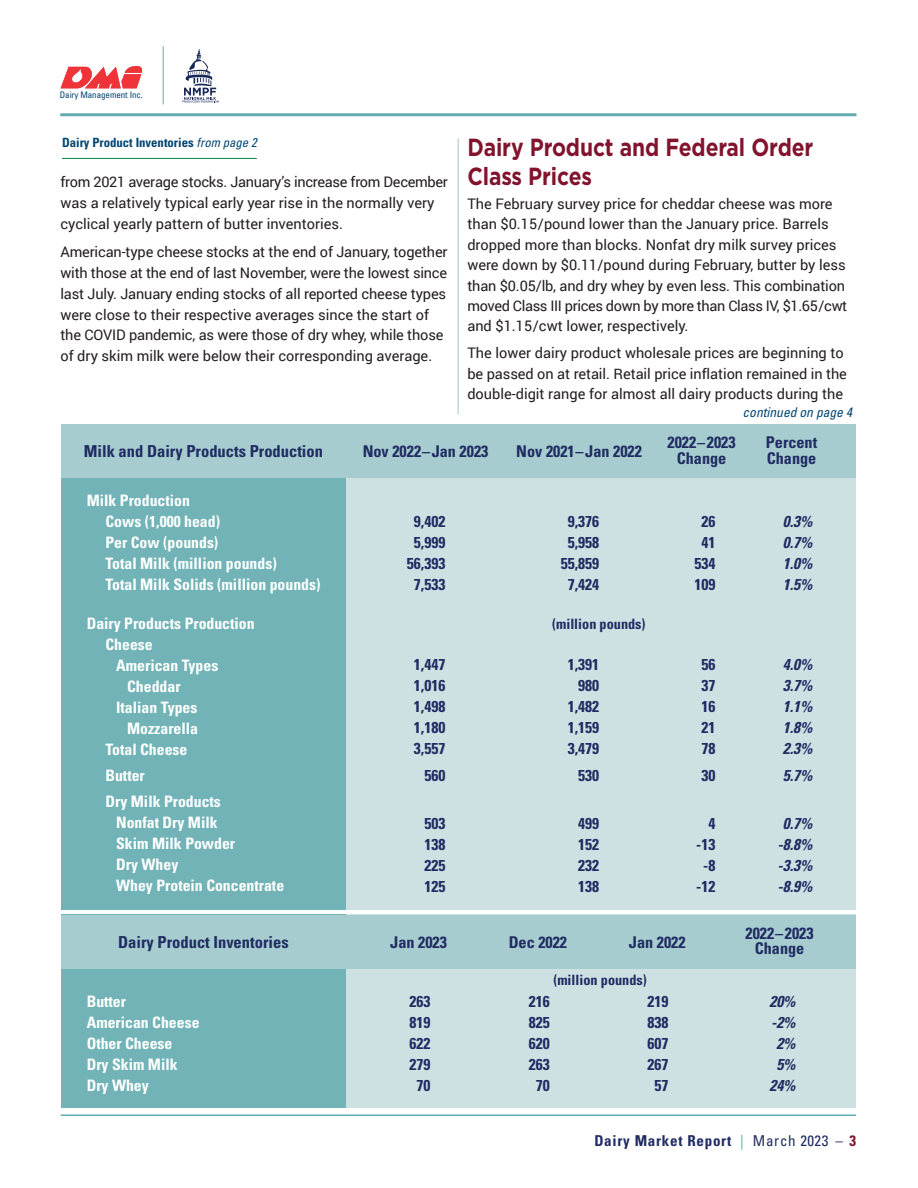
<style>
.page{position:relative;width:918px;height:1188px;background:#fff}
.page>*{position:absolute;margin:0;border:0;box-sizing:border-box;transform-origin:0 0}
.t1{font:700 24.75px/29.7px "Gotham";letter-spacing:-.005em;color:#82132d;scale:.85 1}
.t2{font:700 condensed 16.5px "Univers";color:#1f2b62}
.t3{font:700 condensed 16.2px/15.8px "Univers";color:#1f2b62;text-align:center}
.t4{font:700 condensed 15.75px/21px "Univers";color:#fff}
.t5{font:700 condensed 15.75px/21px "Univers";color:#1f2b62;text-align:center}
.t6{font:italic 700 condensed 15.75px/21px "Univers LT Std";color:#1f2b62;text-align:justify}
.t7{font:700 condensed 15px "Univers";letter-spacing:.05em;color:#1f2b62}
.t8{font:14.55px/20.4px "Roboto";color:#231f20}
.t9{font:700 condensed 14.25px "Univers";color:#1f2b62}
.t10{font:italic condensed 13.5px "Univers LT Std";color:#014473}
.t11{font:700 condensed 12.75px "Univers";color:#014473}
.t12{font:condensed 9px "Univers";letter-spacing:-.005em;color:#014473}
.s1{font-family:"Univers LT Std";font-weight:400;font-style:italic}
.s2{font-weight:400;color:#62acb0}
.s3{font-weight:400}
.s4{color:#82132d}
</style>
<div class="page">
<svg style="left:182px;top:49px;width:37px;height:54px"></svg>
<svg style="left:61px;top:66px;width:82px;height:22px"></svg>
<hr style="left:163px;top:46px;width:1px;height:58px;background:#62acb0">
<hr style="left:60px;top:113px;width:796px;height:3px;background:#62acb0">
<hr style="left:458px;top:138px;width:1px;height:276px;background:#9fc8cb">
<hr style="left:61px;top:1114px;width:795px;height:2px;background:#62acb0">
<div style="left:343px;top:915px;width:513px;height:193px;background:#cde1e2"></div>
<div style="left:61px;top:915px;width:285px;height:193px;background:#71b3b6"></div>
<div style="left:343px;top:457px;width:513px;height:453px;background:#cde1e2"></div>
<div style="left:61px;top:457px;width:285px;height:453px;background:#71b3b6"></div>
<div style="left:61px;top:424px;width:795px;height:54px;background:#a6cccf"></div>
<div style="left:61px;top:915px;width:795px;height:54px;background:#a6cccf"></div>
<hr style="left:62px;top:158px;width:195px;height:1px;background:#038544">
<p class="t12" style="left:60px;top:92px;width:85px">Dairy Management Inc.</p>
<p class="t11" style="left:62px;top:138px;width:196px">Dairy Product Inventories <span class="s1">from page 2</span></p>
<p class="t8" style="left:60px;top:171px;width:389px;line-height:20.9px">from 2021 average stocks. January’s increase from December was a relatively typical early year rise in the normally very cyclical yearly pattern of butter inventories.</p>
<p class="t8" style="left:60px;top:241px;width:389px;line-height:20.9px">American-type cheese stocks at the end of January, together with those at the end of last November, were the lowest since last July. January ending stocks of all reported cheese types were close to their respective averages since the start of the COVID pandemic, as were those of dry whey, while those of dry skim milk were below their corresponding average.</p>
<h1 class="t1" style="left:467px;top:134px;width:409px">Dairy Product and Federal Order<br>Class Prices</h1>
<p class="t8" style="left:467px;top:193px;width:381px">The February survey price for cheddar cheese was more than $0.15/pound lower than the January price. Barrels dropped more than blocks. Nonfat dry milk survey prices were down by $0.11/pound during February, butter by less than $0.05/lb, and dry whey by even less. This combination moved Class III prices down by more than Class IV, $1.65/cwt and $1.15/cwt lower, respectively.</p>
<p class="t8" style="left:467px;top:342px;width:381px">The lower dairy product wholesale prices are beginning to be passed on at retail. Retail price inflation remained in the double-digit range for almost all dairy products during the</p>
<p class="t10" style="left:743px;top:407px;width:111px">continued on page 4</p>
<p class="t2" style="left:84px;top:445px;width:241px">Milk and Dairy Products Production</p>
<p class="t3" style="left:363px;top:445px;width:127px">Nov 2022–Jan 2023</p>
<p class="t3" style="left:516px;top:445px;width:127px">Nov 2021–Jan 2022</p>
<p class="t3" style="left:668px;top:436px;width:70px">2022–2023<br>Change</p>
<p class="t3" style="left:766px;top:436px;width:53px;text-align:left">Percent<br>Change</p>
<p class="t4" style="left:105px;top:492px;width:216px;text-indent:-19px">Milk Production<br>Cows (1,000 head)<br>Per Cow (pounds)<br>Total Milk (million pounds)<br>Total Milk Solids (million pounds)</p>
<p class="t4" style="left:87px;top:614px;width:169px">Dairy Products Production</p>
<p class="t4" style="left:105px;top:635px;width:49px">Cheese</p>
<p class="t4" style="left:116px;top:656px;width:104px">American Types</p>
<p class="t4" style="left:127px;top:677px;width:55px">Cheddar</p>
<p class="t4" style="left:116px;top:698px;width:83px">Italian Types</p>
<p class="t4" style="left:127px;top:719px;width:72px">Mozzarella</p>
<p class="t4" style="left:105px;top:740px;width:83px">Total Cheese</p>
<p class="t4" style="left:105px;top:764px;width:117px;line-height:26.4px">Butter<br>Dry Milk Products</p>
<p class="t4" style="left:116px;top:814px;width:170px">Nonfat Dry Milk<br>Skim Milk Powder<br>Dry Whey<br>Whey Protein Concentrate</p>
<p class="t5" style="left:407px;top:513px;width:40px">9,402<br>5,999<br>56,393<br>7,533</p>
<p class="t5" style="left:414px;top:655px;width:33px;text-align:justify">1,447<br>1,016<br>1,498<br>1,180<br>3,557</p>
<p class="t5" style="left:424px;top:767px;width:22px">560</p>
<p class="t5" style="left:424px;top:815px;width:22px;text-align:justify">503<br>138<br>225<br>125</p>
<p class="t5" style="left:561px;top:513px;width:40px">9,376<br>5,958<br>55,859<br>7,424</p>
<p class="t9" style="left:552px;top:618px;width:95px">(million pounds)</p>
<p class="t5" style="left:568px;top:655px;width:33px;text-align:right">1,391<br>980<br>1,482<br>1,159<br>3,479</p>
<p class="t5" style="left:578px;top:767px;width:22px">530</p>
<p class="t5" style="left:578px;top:815px;width:22px;text-align:justify">499<br>152<br>232<br>138</p>
<p class="t5" style="left:694px;top:513px;width:22px">26<br>41<br>534<br>109</p>
<p class="t5" style="left:701px;top:655px;width:15px;text-align:justify">56<br>37<br>16<br>21<br>78</p>
<p class="t5" style="left:701px;top:767px;width:15px">30</p>
<p class="t5" style="left:696px;top:815px;width:21px;text-align:right">4 -13 -8 -12</p>
<p class="t6" style="left:783px;top:511px;width:31px">0.3% 0.7% 1.0% 1.5%</p>
<p class="t6" style="left:783px;top:654px;width:31px">4.0% 3.7% 1.1% 1.8% 2.3%</p>
<p class="t6" style="left:783px;top:765px;width:31px">5.7%</p>
<p class="t6" style="left:778px;top:813px;width:36px;text-align:center">0.7% -8.8% -3.3% -8.9%</p>
<p class="t2" style="left:118px;top:936px;width:172px">Dairy Product Inventories</p>
<p class="t3" style="left:390px;top:936px;width:58px">Jan 2023</p>
<p class="t3" style="left:509px;top:936px;width:60px">Dec 2022</p>
<p class="t3" style="left:629px;top:936px;width:58px">Jan 2022</p>
<p class="t3" style="left:746px;top:927px;width:70px">2022–2023<br>Change</p>
<p class="t9" style="left:553px;top:975px;width:95px">(million pounds)</p>
<p class="t4" style="left:87px;top:992px;width:114px">Butter<br>American Cheese<br>Other Cheese<br>Dry Skim Milk<br>Dry Whey</p>
<p class="t5" style="left:409px;top:992px;width:22px">263<br>819<br>622<br>279<br>70</p>
<p class="t5" style="left:529px;top:992px;width:22px">216<br>825<br>620<br>263<br>70</p>
<p class="t5" style="left:647px;top:992px;width:22px">219<br>838<br>607<br>267<br>57</p>
<p class="t6" style="left:769px;top:991px;width:28px;text-align:center">20% -2%<br>2%<br>5%<br>24%</p>
<p class="t7" style="left:594px;top:1135px;width:263px">Dairy Market Report <span class="s2">|</span> <span class="s3">March 2023 –</span> <span class="s4">3</span></p>
</div>
